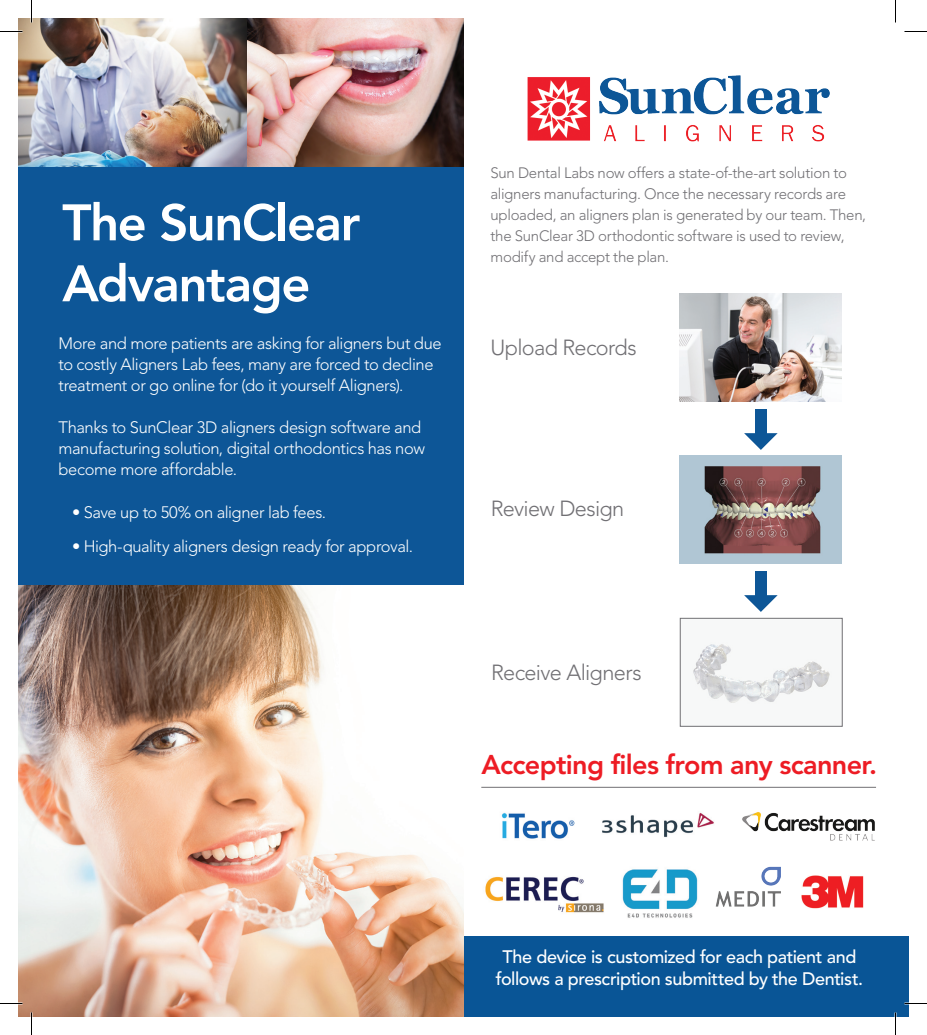
<style>
.page{position:relative;width:927px;height:1035px;background:#fff}
.page>*{position:absolute;margin:0;border:0;box-sizing:border-box;transform-origin:0 0}
.t1{font:800 50.85px/61.1px "Avenir LT Std";letter-spacing:-.03em;color:#fff}
.t2{font:800 27px "Avenir LT Std";letter-spacing:-.025em;color:#ed1c24}
.t3{font:300 21.75px "Avenir LT Std";letter-spacing:-.03em;color:#717074}
.t4{font:500 18px/21.6px "Avenir LT Std";letter-spacing:-.025em;color:#fff;text-align:center}
.t5{font:300 16.5px/21px "Avenir LT Std";letter-spacing:-.025em;color:#fff}
.t6{font:300 15px/21px "Avenir LT Std";letter-spacing:-.02em;color:#717074}
</style>
<div class="page">
<div style="left:464px;top:936px;width:445px;height:81px;background:#095596"></div>
<div style="left:18px;top:166px;width:446px;height:419px;background:#0d5697"></div>
<img style="left:18px;top:585px;width:446px;height:432px">
<img style="left:527px;top:75px;width:303px;height:67px">
<img style="left:680px;top:294px;width:162px;height:108px">
<img style="left:680px;top:456px;width:162px;height:108px">
<img style="left:693px;top:644px;width:137px;height:59px">
<div style="left:680px;top:618px;width:163px;height:109px;border:1px solid #717074"></div>
<svg style="left:744px;top:433px;width:34px;height:17px"></svg>
<div style="left:755px;top:409px;width:12px;height:27px;background:#0d5697"></div>
<svg style="left:744px;top:595px;width:34px;height:17px"></svg>
<div style="left:755px;top:571px;width:12px;height:27px;background:#0d5697"></div>
<img style="left:18px;top:18px;width:445px;height:148px">
<hr style="left:481px;top:787px;width:395px;height:1px;background:#717074">
<img style="left:802px;top:875px;width:62px;height:34px">
<img style="left:602px;top:812px;width:112px;height:25px">
<img style="left:742px;top:812px;width:133px;height:29px">
<img style="left:485px;top:876px;width:119px;height:37px">
<img style="left:501px;top:812px;width:74px;height:27px">
<img style="left:622px;top:869px;width:76px;height:49px">
<img style="left:716px;top:866px;width:64px;height:41px">
<svg style="left:0;top:31px;width:22px;height:1px"></svg>
<svg style="left:904px;top:31px;width:23px;height:1px"></svg>
<svg style="left:0;top:1003px;width:22px;height:1px"></svg>
<svg style="left:904px;top:1003px;width:23px;height:1px"></svg>
<svg style="left:31px;top:0;width:1px;height:22px"></svg>
<svg style="left:31px;top:1012px;width:1px;height:23px"></svg>
<svg style="left:895px;top:0;width:1px;height:22px"></svg>
<svg style="left:895px;top:1012px;width:1px;height:23px"></svg>
<p class="t1" style="left:62px;top:192px;width:300px">The SunClear<br>Advantage</p>
<p class="t5" style="left:58px;top:333px;width:385px">More and more patients are asking for aligners but due to costly Aligners Lab fees, many are forced to decline treatment or go online for (do it yourself Aligners).</p>
<p class="t5" style="left:58px;top:417px;width:368px">Thanks to SunClear 3D aligners design software and manufacturing solution, digital orthodontics has now become more affordable.</p>
<p class="t5" style="left:72px;top:502px;width:256px">• Save up to 50% on aligner lab fees.</p>
<p class="t5" style="left:72px;top:536px;width:343px">• High-quality aligners design ready for approval.</p>
<p class="t6" style="left:490px;top:162px;width:377px">Sun Dental Labs now offers a state-of-the-art solution to aligners manufacturing. Once the necessary records are uploaded, an aligners plan is generated by our team. Then, the SunClear 3D orthodontic software is used to review, modify and accept the plan.</p>
<p class="t3" style="left:490px;top:335px;width:148px">Upload Records</p>
<p class="t3" style="left:491px;top:496px;width:135px">Review Design</p>
<p class="t3" style="left:491px;top:660px;width:152px">Receive Aligners</p>
<p class="t2" style="left:481px;top:748px;width:397px">Accepting files from any scanner.</p>
<p class="t4" style="left:496px;top:947px;width:369px">The device is customized for each patient and follows a prescription submitted by the Dentist.</p>
</div>
